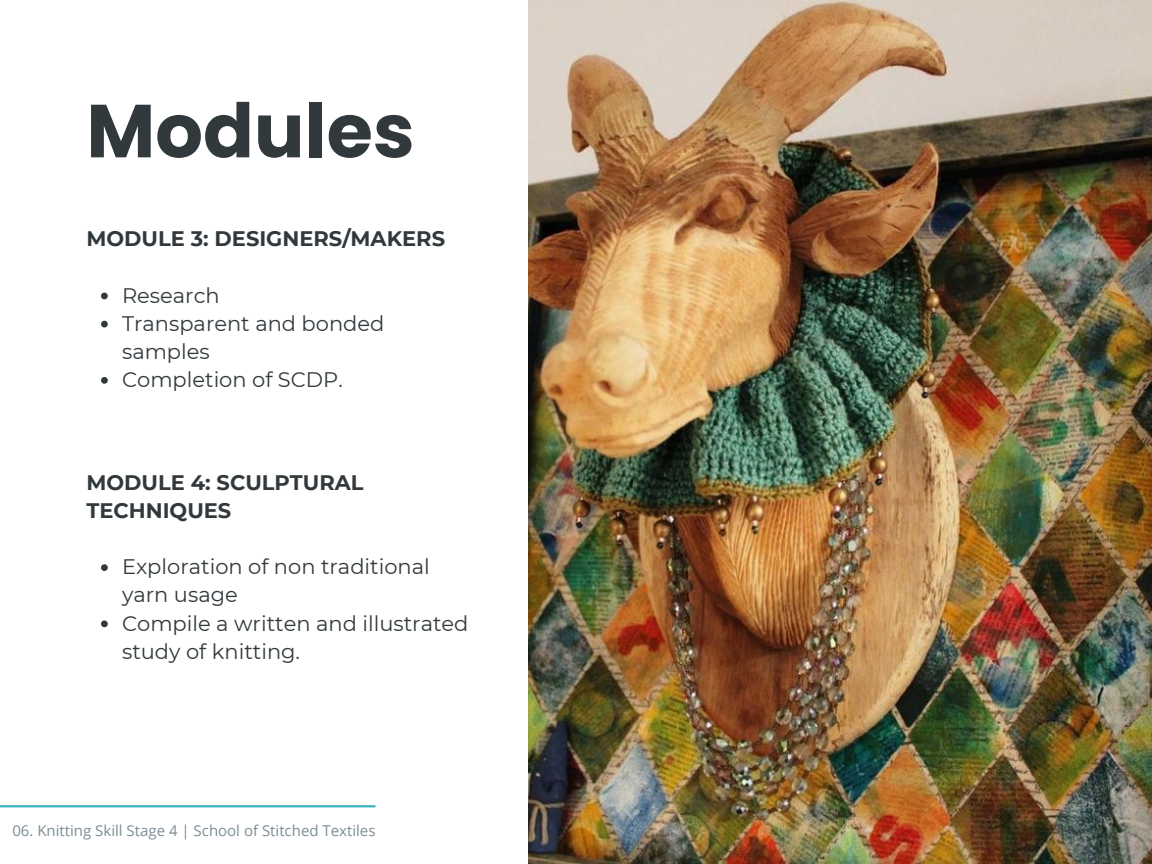
<style>
.page{position:relative;width:1152px;height:864px;background:#fff}
.page>*{position:absolute;margin:0;border:0;box-sizing:border-box;transform-origin:0 0}
.t1{font:700 75px "Poppins";color:#32393c}
.t2{font:21px/28.2px "Montserrat";color:#32393c}
.t3{font:700 21px/28.2px "Montserrat";color:#32393c}
.t4{font:15px "Open Sans";color:#7c8d95}
</style>
<div class="page">
<svg style="left:101px;top:293px;width:7px;height:6px"></svg>
<svg style="left:101px;top:321px;width:7px;height:6px"></svg>
<svg style="left:101px;top:377px;width:7px;height:7px"></svg>
<svg style="left:101px;top:564px;width:7px;height:7px"></svg>
<svg style="left:101px;top:620px;width:7px;height:7px"></svg>
<img style="left:529px;top:0;width:623px;height:864px">
<hr style="left:0;top:805px;width:375px;height:2px;background:#39b4bf">
<h1 class="t1" style="left:86px;top:79px;width:330px">Modules</h1>
<p class="t3" style="left:86px;top:225px;width:360px">MODULE 3: DESIGNERS/MAKERS</p>
<p class="t2" style="left:122px;top:281px;width:264px">Research<br>Transparent and bonded samples<br>Completion of SCDP.</p>
<p class="t3" style="left:86px;top:468px;width:279px">MODULE 4: SCULPTURAL<br>TECHNIQUES</p>
<p class="t2" style="left:122px;top:553px;width:348px">Exploration of non traditional yarn usage<br>Compile a written and illustrated study of knitting.</p>
<p class="t4" style="left:12px;top:820px;width:365px">06. Knitting Skill Stage 4 | School of Stitched Textiles</p>
</div>
